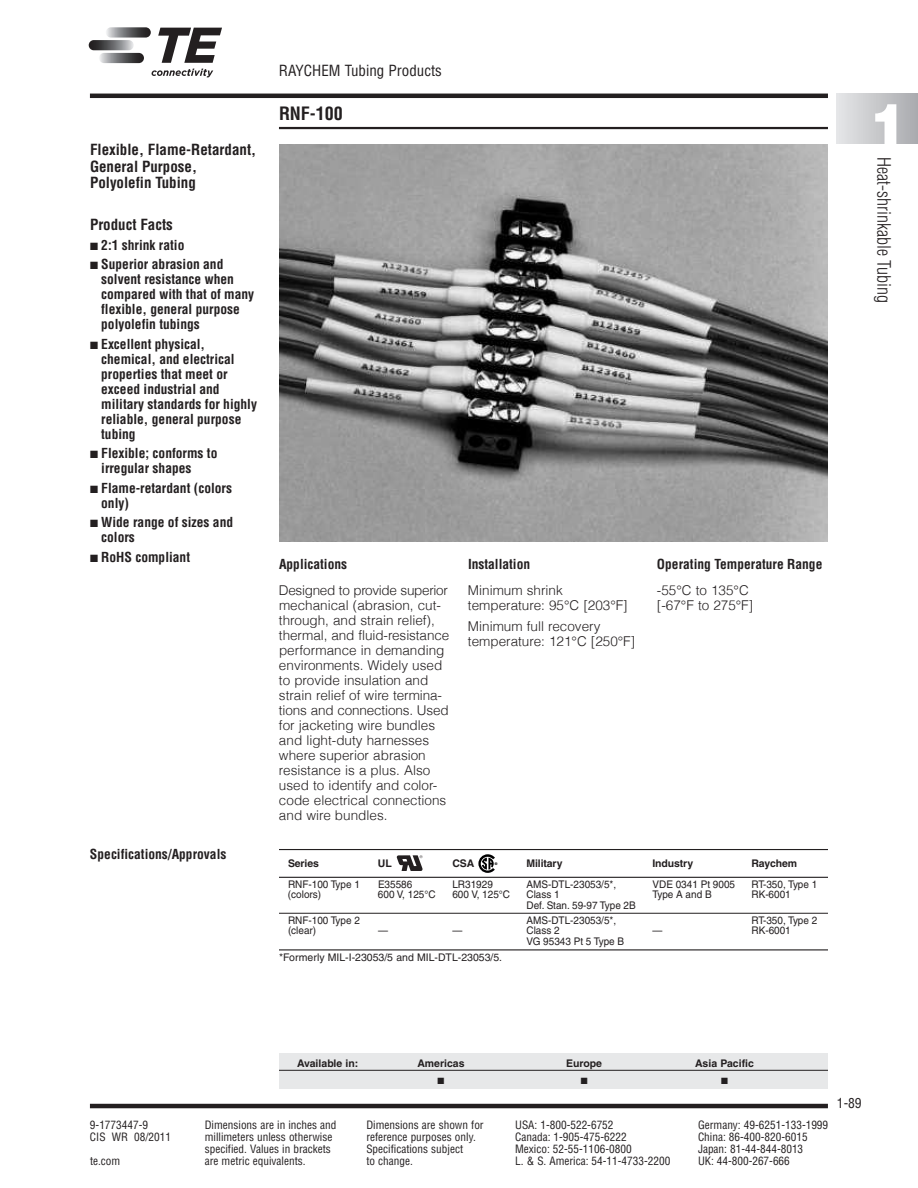
<style>
.page{position:relative;width:918px;height:1188px;background:#fff}
.page>*{position:absolute;margin:0;border:0;box-sizing:border-box;transform-origin:0 0}
.t1{font:900 57px "Helvetica";color:#fff}
.t2{font:300 condensed 18px "Helvetica";color:#231f20}
.t3{font:700 condensed 18px "Helvetica";color:#231f20}
.t4{font:700 condensed 15px/16.5px "Helvetica";color:#231f20}
.t5{font:condensed 15px "Helvetica";color:#231f20}
.t6{font:300 13.5px/15px "Helvetica";color:#231f20}
.t7{font:700 condensed 13.5px/15px "Helvetica";color:#231f20}
.t8{font:condensed 13.5px "Helvetica";color:#231f20}
.t9{font:condensed 11.25px "Helvetica";color:#231f20}
.t10{font:10.5px "Helvetica";color:#231f20;scale:.95 1}
.t11{font:700 10.5px "Helvetica";letter-spacing:-.01em;color:#231f20}
.t12{font:10.5px "Helvetica";color:#231f20}
.t13{font:9px "Zapf Dingbats";color:#231f20}
.t14{font:700 3.6px "Helvetica";color:#000}
</style>
<div class="page">
<hr style="left:279px;top:127px;width:549px;height:2px;background:#231f20">
<hr style="left:90px;top:94px;width:738px;height:4px;background:#231f20">
<hr style="left:90px;top:1104px;width:738px;height:4px;background:#231f20">
<div style="left:837px;top:94px;width:81px;height:49px;background:linear-gradient(to right,#e5e6e7,#a9aaae)"></div>
<svg style="left:106px;top:27px;width:45px;height:11px"></svg>
<svg style="left:99px;top:53px;width:45px;height:10px"></svg>
<svg style="left:89px;top:40px;width:45px;height:10px"></svg>
<svg style="left:158px;top:28px;width:64px;height:35px"></svg>
<svg style="left:152px;top:69px;width:61px;height:8px"></svg>
<img style="left:279px;top:144px;width:549px;height:397px">
<div style="left:279px;top:1053px;width:549px;height:35px;background:#e7e8e9"></div>
<hr style="left:279px;top:1070px;width:549px;height:1px;background:#231f20">
<hr style="left:279px;top:849px;width:549px;height:1px;background:#231f20">
<hr style="left:279px;top:877px;width:549px;height:1px;background:#231f20">
<hr style="left:279px;top:913px;width:549px;height:1px;background:#231f20">
<hr style="left:279px;top:949px;width:549px;height:1px;background:#231f20">
<svg style="left:396px;top:855px;width:27px;height:16px"></svg>
<svg style="left:478px;top:854px;width:17px;height:19px"></svg>
<p class="t4" style="left:90px;top:142px;width:168px">Flexible, Flame-Retardant,<br>General Purpose,<br>Polyolefin Tubing</p>
<p class="t4" style="left:90px;top:217px;width:84px">Product Facts</p>
<p class="t7" style="left:90px;top:238px;width:96px">■ 2:1 shrink ratio</p>
<p class="t7" style="left:101px;top:257px;width:154px;text-indent:-11px">■ Superior abrasion and solvent resistance when compared with that of many flexible, general purpose polyolefin tubings</p>
<p class="t7" style="left:101px;top:337px;width:157px;text-indent:-11px">■ Excellent physical, chemical, and electrical properties that meet or exceed industrial and military standards for highly reliable, general purpose tubing</p>
<p class="t7" style="left:101px;top:446px;width:118px;text-indent:-11px">■ Flexible; conforms to irregular shapes</p>
<p class="t7" style="left:101px;top:481px;width:132px;text-indent:-11px">■ Flame-retardant (colors only)</p>
<p class="t7" style="left:101px;top:515px;width:133px;text-indent:-11px">■ Wide range of sizes and colors</p>
<p class="t7" style="left:90px;top:550px;width:102px">■ RoHS compliant</p>
<p class="t7" style="left:90px;top:847px;width:138px">Specifications/Approvals</p>
<p class="t5" style="left:279px;top:62px;width:164px">RAYCHEM Tubing Products</p>
<h2 class="t3" style="left:279px;top:103px;width:65px">RNF-100</h2>
<p class="t7" style="left:279px;top:557px;width:70px">Applications</p>
<p class="t6" style="left:279px;top:584px;width:172px">Designed to provide superior mechanical (abrasion, cut&shy;through, and strain relief), thermal, and fluid-resistance performance in demanding environments. Widely used to provide insulation and strain relief of wire termina&shy;tions and connections. Used for jacketing wire bundles and light-duty harnesses where superior abrasion resistance is a plus. Also used to identify and color&shy;code electrical connections and wire bundles.</p>
<p class="t7" style="left:468px;top:557px;width:64px">Installation</p>
<p class="t6" style="left:468px;top:584px;width:161px">Minimum shrink temperature: 95°C [203°F]</p>
<p class="t6" style="left:468px;top:620px;width:169px">Minimum full recovery temperature: 121°C [250°F]</p>
<p class="t7" style="left:657px;top:557px;width:167px">Operating Temperature Range</p>
<p class="t6" style="left:657px;top:584px;width:98px">-55°C to 135°C [-67°F to 275°F]</p>
<p class="t11" style="left:288px;top:859px;width:32px">Series</p>
<p class="t11" style="left:378px;top:859px;width:15px">UL</p>
<p class="t11" style="left:452px;top:859px;width:23px">CSA</p>
<p class="t11" style="left:527px;top:859px;width:38px">Military</p>
<p class="t11" style="left:653px;top:859px;width:42px">Industry</p>
<p class="t11" style="left:752px;top:859px;width:47px">Raychem</p>
<p class="t10" style="left:288px;top:880px;width:77px">RNF-100 Type 1</p>
<p class="t10" style="left:378px;top:880px;width:38px">E35586</p>
<p class="t10" style="left:452px;top:880px;width:44px">LR31929</p>
<p class="t10" style="left:527px;top:880px;width:96px">AMS-DTL-23053/5*,</p>
<p class="t10" style="left:653px;top:880px;width:88px">VDE 0341 Pt 9005</p>
<p class="t10" style="left:752px;top:880px;width:71px">RT-350, Type 1</p>
<p class="t10" style="left:288px;top:891px;width:36px">(colors)</p>
<p class="t10" style="left:378px;top:891px;width:62px">600 V, 125°C</p>
<p class="t10" style="left:452px;top:891px;width:62px">600 V, 125°C</p>
<p class="t10" style="left:526px;top:891px;width:37px">Class 1</p>
<p class="t10" style="left:652px;top:891px;width:64px">Type A and B</p>
<p class="t10" style="left:751px;top:891px;width:43px">RK-6001</p>
<p class="t10" style="left:527px;top:901px;width:117px">Def. Stan. 59-97 Type 2B</p>
<p class="t10" style="left:288px;top:916px;width:77px">RNF-100 Type 2</p>
<p class="t10" style="left:527px;top:916px;width:96px">AMS-DTL-23053/5*,</p>
<p class="t10" style="left:752px;top:916px;width:71px">RT-350, Type 2</p>
<p class="t10" style="left:288px;top:927px;width:31px">(clear)</p>
<p class="t10" style="left:378px;top:927px;width:12px">—</p>
<p class="t10" style="left:452px;top:927px;width:12px">—</p>
<p class="t10" style="left:527px;top:927px;width:37px">Class 2</p>
<p class="t10" style="left:653px;top:927px;width:12px">—</p>
<p class="t10" style="left:752px;top:927px;width:43px">RK-6001</p>
<p class="t10" style="left:527px;top:937px;width:104px">VG 95343 Pt 5 Type B</p>
<p class="t12" style="left:279px;top:954px;width:225px">*Formerly MIL-I-23053/5 and MIL-DTL-23053/5.</p>
<p class="t14" style="left:495px;top:862px;width:4px">®</p>
<h1 class="t1" style="left:870px;top:92px;width:40px">1</h1>
<h2 class="t2" style="left:894px;top:157px;width:147px;rotate:90deg">Heat-shrinkable Tubing</h2>
<p class="t11" style="left:297px;top:1059px;width:63px">Available in:</p>
<p class="t11" style="left:417px;top:1059px;width:49px">Americas</p>
<p class="t11" style="left:566px;top:1059px;width:37px">Europe</p>
<p class="t11" style="left:695px;top:1059px;width:60px">Asia Pacific</p>
<p class="t13" style="left:438px;top:1076px;width:8px">■</p>
<p class="t13" style="left:581px;top:1076px;width:8px">■</p>
<p class="t13" style="left:721px;top:1076px;width:8px">■</p>
<p class="t9" style="left:90px;top:1118px;width:60px">9-1773447-9</p>
<p class="t9" style="left:205px;top:1118px;width:133px">Dimensions are in inches and</p>
<p class="t9" style="left:366px;top:1118px;width:119px">Dimensions are shown for</p>
<p class="t9" style="left:515px;top:1118px;width:100px">USA: 1-800-522-6752</p>
<p class="t9" style="left:698px;top:1118px;width:132px">Germany: 49-6251-133-1999</p>
<p class="t9" style="left:90px;top:1130px;width:83px">CIS WR 08/2011</p>
<p class="t9" style="left:205px;top:1130px;width:129px">millimeters unless otherwise</p>
<p class="t9" style="left:366px;top:1130px;width:111px">reference purposes only.</p>
<p class="t9" style="left:515px;top:1130px;width:113px">Canada: 1-905-475-6222</p>
<p class="t9" style="left:698px;top:1130px;width:111px">China: 86-400-820-6015</p>
<p class="t9" style="left:205px;top:1142px;width:128px">specified. Values in brackets</p>
<p class="t9" style="left:366px;top:1142px;width:98px">Specifications subject</p>
<p class="t9" style="left:515px;top:1142px;width:118px">Mexico: 52-55-1106-0800</p>
<p class="t9" style="left:698px;top:1142px;width:107px">Japan: 81-44-844-8013</p>
<p class="t9" style="left:90px;top:1154px;width:32px">te.com</p>
<p class="t9" style="left:205px;top:1154px;width:102px">are metric equivalents.</p>
<p class="t9" style="left:366px;top:1154px;width:48px">to change.</p>
<p class="t9" style="left:515px;top:1154px;width:157px">L. &amp; S. America: 54-11-4733-2200</p>
<p class="t9" style="left:698px;top:1154px;width:93px">UK: 44-800-267-666</p>
<p class="t8" style="left:837px;top:1096px;width:26px">1-89</p>
</div>
